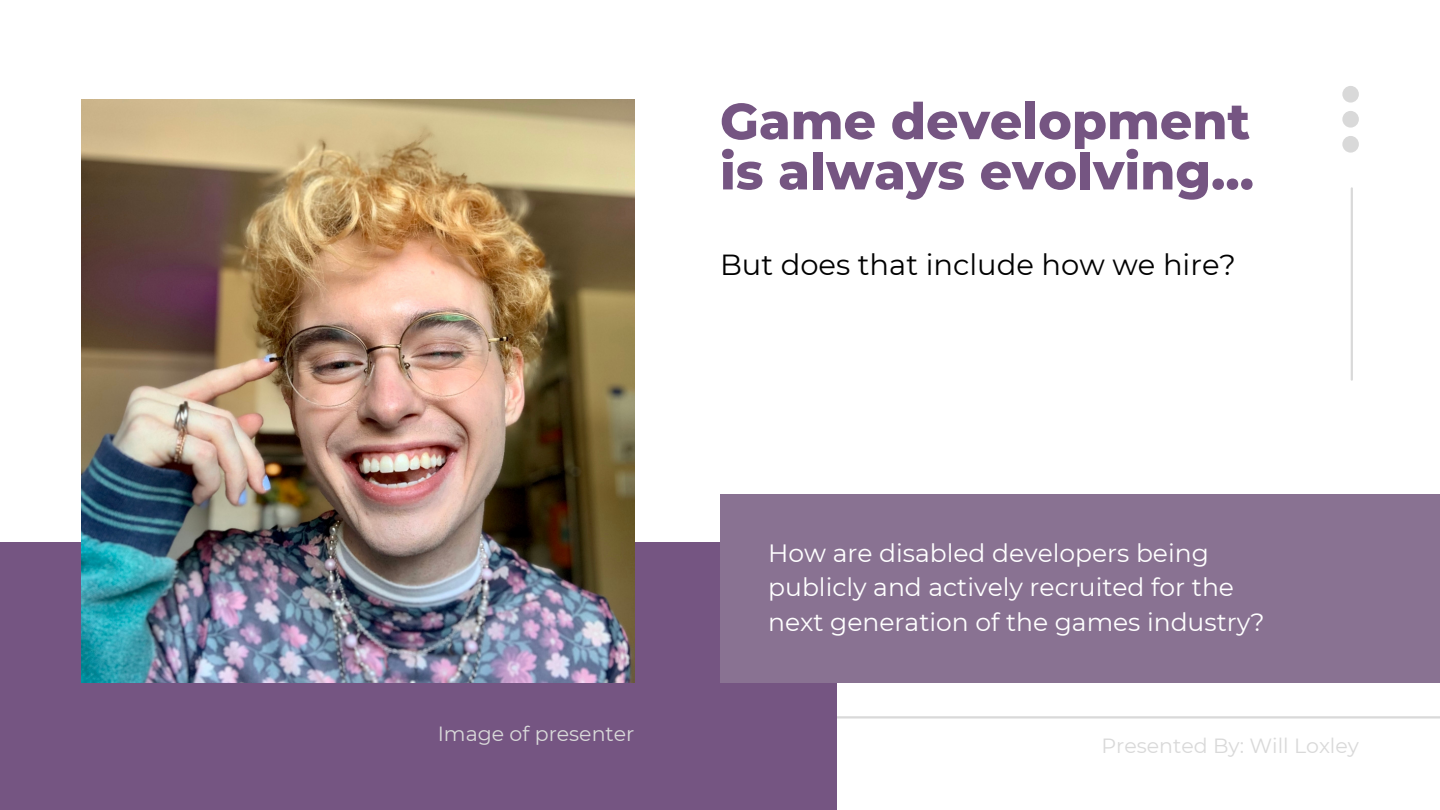
<style>
.page{position:relative;width:1440px;height:810px;background:#fff}
.page>*{position:absolute;margin:0;border:0;box-sizing:border-box;transform-origin:0 0}
.t1{font:800 50.6px/50.2px "Montserrat";color:#755582}
.t2{font:29px "Montserrat";color:#000}
.t3{font:25px/34.5px "Montserrat";color:#fff}
.t4{font:20.5px "Montserrat";color:#d9d9d9}
</style>
<div class="page">
<hr style="left:0;top:716px;width:1440px;height:2px;background:#d9d9d9">
<div style="left:0;top:542px;width:836px;height:268px;background:#755582"></div>
<div style="left:720px;top:494px;width:720px;height:189px;background:#897292"></div>
<img style="left:81px;top:99px;width:553px;height:584px">
<svg style="left:1342px;top:86px;width:17px;height:67px"></svg>
<hr style="left:1351px;top:188px;width:2px;height:192px;background:#d9d9d9">
<h1 class="t1" style="left:720px;top:96px;width:536px">Game development is always evolving...</h1>
<p class="t2" style="left:720px;top:247px;width:518px">But does that include how we hire?</p>
<p class="t4" style="left:438px;top:721px;width:198px">Image of presenter</p>
<p class="t3" style="left:768px;top:536px;width:498px">How are disabled developers being publicly and actively recruited for the next generation of the games industry?</p>
<p class="t4" style="left:1102px;top:733px;width:259px">Presented By: Will Loxley</p>
</div>
